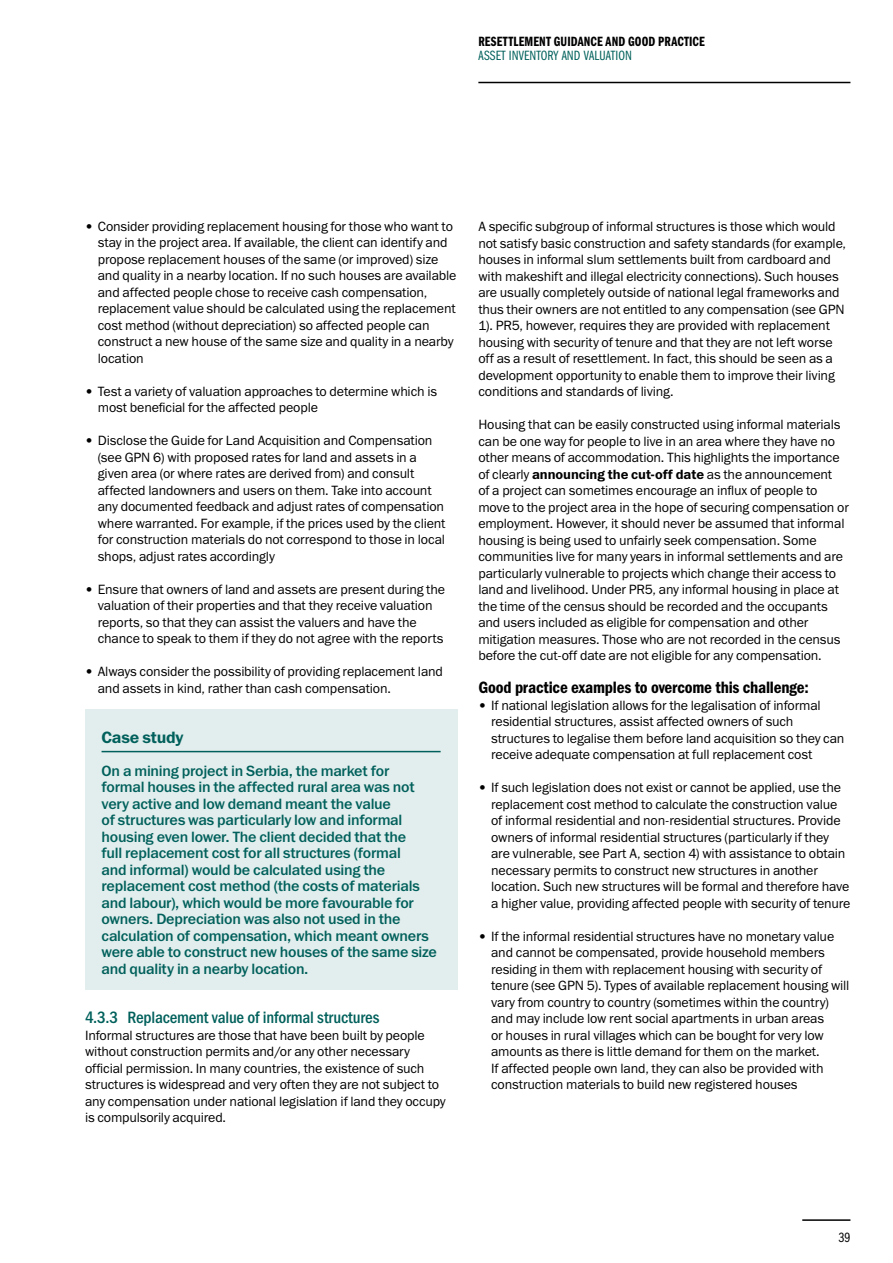
<style>
.page{position:relative;width:893px;height:1263px;background:#fff}
.page>*{position:absolute;margin:0;border:0;box-sizing:border-box;transform-origin:0 0}
.t1{font:16.5px "Franklin Gothic Demi Cond ITC";letter-spacing:-.01em;color:#000}
.t2{font:16.5px "Franklin Gothic Medi Cond ITC";letter-spacing:-.01em;color:#00605b}
.t3{font:16.5px "Franklin Gothic Demi ITC";letter-spacing:-.015em;color:#00605b}
.t4{font:15px/16.5px "Franklin Gothic Medium ITC";letter-spacing:-.015em;color:#00605b}
.t5{font:13.5px/16.5px "Franklin Gothic Book ITC";letter-spacing:-.01em;color:#000}
.t6{font:13.5px "Franklin Gothic Demi Cmp ITC";letter-spacing:.01em;color:#000}
.t7{font:13.5px "Franklin Gothic Book Cmp ITC";letter-spacing:.01em;color:#00605b}
.t8{font:13.5px "Franklin Gothic Book Cmp ITC";color:#000}
.s1{font-family:"Franklin Gothic Demi ITC"}
</style>
<div class="page">
<hr style="left:802px;top:1219px;width:48px;height:2px;background:#000">
<hr style="left:478px;top:82px;width:372px;height:1px;background:#000">
<div style="left:85px;top:710px;width:372px;height:280px;background:#e2eded"></div>
<hr style="left:102px;top:751px;width:339px;height:1px;background:#00605b">
<p class="t6" style="left:478px;top:34px;width:228px">RESETTLEMENT GUIDANCE AND GOOD PRACTICE</p>
<p class="t7" style="left:478px;top:48px;width:155px">ASSET INVENTORY AND VALUATION</p>
<p class="t5" style="left:98px;top:218px;width:360px;text-indent:-13px">• Consider providing replacement housing for those who want to stay in the project area. If available, the client can identify and propose replacement houses of the same (or improved) size and quality in a nearby location. If no such houses are available and affected people chose to receive cash compensation, replacement value should be calculated using the replacement cost method (without depreciation) so affected people can construct a new house of the same size and quality in a nearby location</p>
<p class="t5" style="left:98px;top:383px;width:341px;text-indent:-13px">• Test a variety of valuation approaches to determine which is most beneficial for the affected people</p>
<p class="t5" style="left:98px;top:432px;width:349px;text-indent:-13px">• Disclose the Guide for Land Acquisition and Compensation (see GPN 6) with proposed rates for land and assets in a given area (or where rates are derived from) and consult affected landowners and users on them. Take into account any documented feedback and adjust rates of compensation where warranted. For example, if the prices used by the client for construction materials do not correspond to those in local shops, adjust rates accordingly</p>
<p class="t5" style="left:98px;top:581px;width:349px;text-indent:-13px">• Ensure that owners of land and assets are present during the valuation of their properties and that they receive valuation reports, so that they can assist the valuers and have the chance to speak to them if they do not agree with the reports</p>
<p class="t5" style="left:98px;top:663px;width:347px;text-indent:-13px">• Always consider the possibility of providing replacement land and assets in kind, rather than cash compensation.</p>
<p class="t3" style="left:102px;top:727px;width:84px">Case study</p>
<p class="t4" style="left:102px;top:762px;width:337px">On a mining project in Serbia, the market for<br>formal houses in the affected rural area was not very active and low demand meant the value<br>of structures was particularly low and informal housing even lower. The client decided that the<br>full replacement cost for all structures (formal<br>and informal) would be calculated using the replacement cost method (the costs of materials and labour), which would be more favourable for owners. Depreciation was also not used in the calculation of compensation, which meant owners were able to construct new houses of the same size and quality in a nearby location.</p>
<p class="t2" style="left:85px;top:1008px;width:296px">4.3.3 Replacement value of informal structures</p>
<p class="t5" style="left:85px;top:1026px;width:362px">Informal structures are those that have been built by people without construction permits and/or any other necessary official permission. In many countries, the existence of such structures is widespread and very often they are not subject to any compensation under national legislation if land they occupy is compulsorily acquired.</p>
<p class="t5" style="left:478px;top:218px;width:369px">A specific subgroup of informal structures is those which would not satisfy basic construction and safety standards (for example, houses in informal slum settlements built from cardboard and with makeshift and illegal electricity connections). Such houses are usually completely outside of national legal frameworks and thus their owners are not entitled to any compensation (see GPN 1). PR5, however, requires they are provided with replacement housing with security of tenure and that they are not left worse off as a result of resettlement. In fact, this should be seen as a development opportunity to enable them to improve their living conditions and standards of living.</p>
<p class="t5" style="left:478px;top:416px;width:372px">Housing that can be easily constructed using informal materials can be one way for people to live in an area where they have no other means of accommodation. This highlights the importance of clearly <span class="s1">announcing the cut-off date</span> as the announcement<br>of a project can sometimes encourage an influx of people to move to the project area in the hope of securing compensation or employment. However, it should never be assumed that informal housing is being used to unfairly seek compensation. Some communities live for many years in informal settlements and are particularly vulnerable to projects which change their access to land and livelihood. Under PR5, any informal housing in place at the time of the census should be recorded and the occupants and users included as eligible for compensation and other mitigation measures. Those who are not recorded in the census before the cut-off date are not eligible for any compensation.</p>
<p class="t1" style="left:478px;top:678px;width:332px">Good practice examples to overcome this challenge:</p>
<p class="t5" style="left:491px;top:696px;width:355px;text-indent:-13px">• If national legislation allows for the legalisation of informal residential structures, assist affected owners of such structures to legalise them before land acquisition so they can receive adequate compensation at full replacement cost</p>
<p class="t5" style="left:491px;top:779px;width:361px;text-indent:-13px">• If such legislation does not exist or cannot be applied, use the replacement cost method to calculate the construction value of informal residential and non-residential structures. Provide owners of informal residential structures (particularly if they are vulnerable, see Part A, section 4) with assistance to obtain necessary permits to construct new structures in another location. Such new structures will be formal and therefore have a higher value, providing affected people with security of tenure</p>
<p class="t5" style="left:491px;top:927px;width:360px;text-indent:-13px">• If the informal residential structures have no monetary value and cannot be compensated, provide household members residing in them with replacement housing with security of tenure (see GPN 5). Types of available replacement housing will vary from country to country (sometimes within the country) and may include low rent social apartments in urban areas<br>or houses in rural villages which can be bought for very low amounts as there is little demand for them on the market.<br>If affected people own land, they can also be provided with construction materials to build new registered houses</p>
<p class="t8" style="left:839px;top:1230px;width:13px">39</p>
</div>
